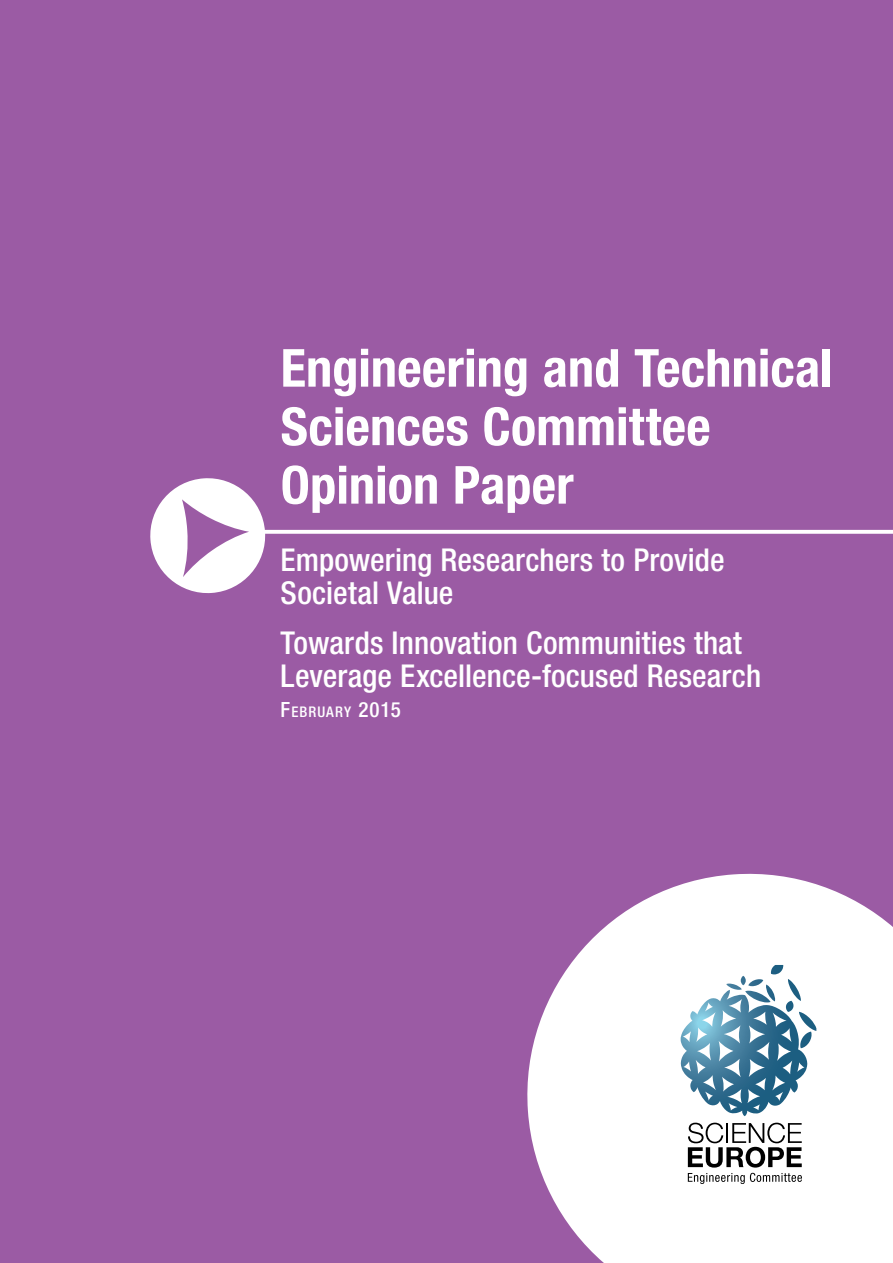
<style>
.page{position:relative;width:893px;height:1263px;background:#9b5ba4}
.page>*{position:absolute;margin:0;border:0;box-sizing:border-box;transform-origin:0 0}
.t1{font:700 condensed 52.5px/58.5px "Helvetica Neue LT Std";color:#fff}
.t2{font:500 condensed 31.5px/33px "Helvetica Neue LT Std";letter-spacing:.005em;color:#fff}
.t3{font:500 condensed 14.7px "Helvetica Neue LT Std";letter-spacing:.07em;color:#fff}
.s1{font-size:21px}
</style>
<div class="page">
<svg style="left:150px;top:478px;width:115px;height:115px"></svg>
<svg style="left:262px;top:530px;width:631px;height:4px;background:#f9f5f9"></svg>
<svg style="left:527px;top:874px;width:366px;height:389px;background:#f0e6f1"></svg>
<svg style="left:680px;top:965px;width:128px;height:151px;background:#98b8c9"></svg>
<svg style="left:688px;top:1123px;width:114px;height:44px;background:#a4a4a4"></svg>
<svg style="left:688px;top:1173px;width:114px;height:11px"></svg>
<h1 class="t1" style="left:281px;top:338px;width:553px">Engineering and Technical<br>Sciences Committee<br>Opinion Paper</h1>
<p class="t2" style="left:281px;top:543px;width:445px">Empowering Researchers to Provide<br>Societal Value</p>
<p class="t2" style="left:281px;top:625px;width:482px">Towards Innovation Communities that<br>Leverage Excellence-focused Research</p>
<p class="t3" style="left:281px;top:703px;width:122px"><span class="s1">F</span>EBRUARY <span class="s1">2015</span></p>
</div>
